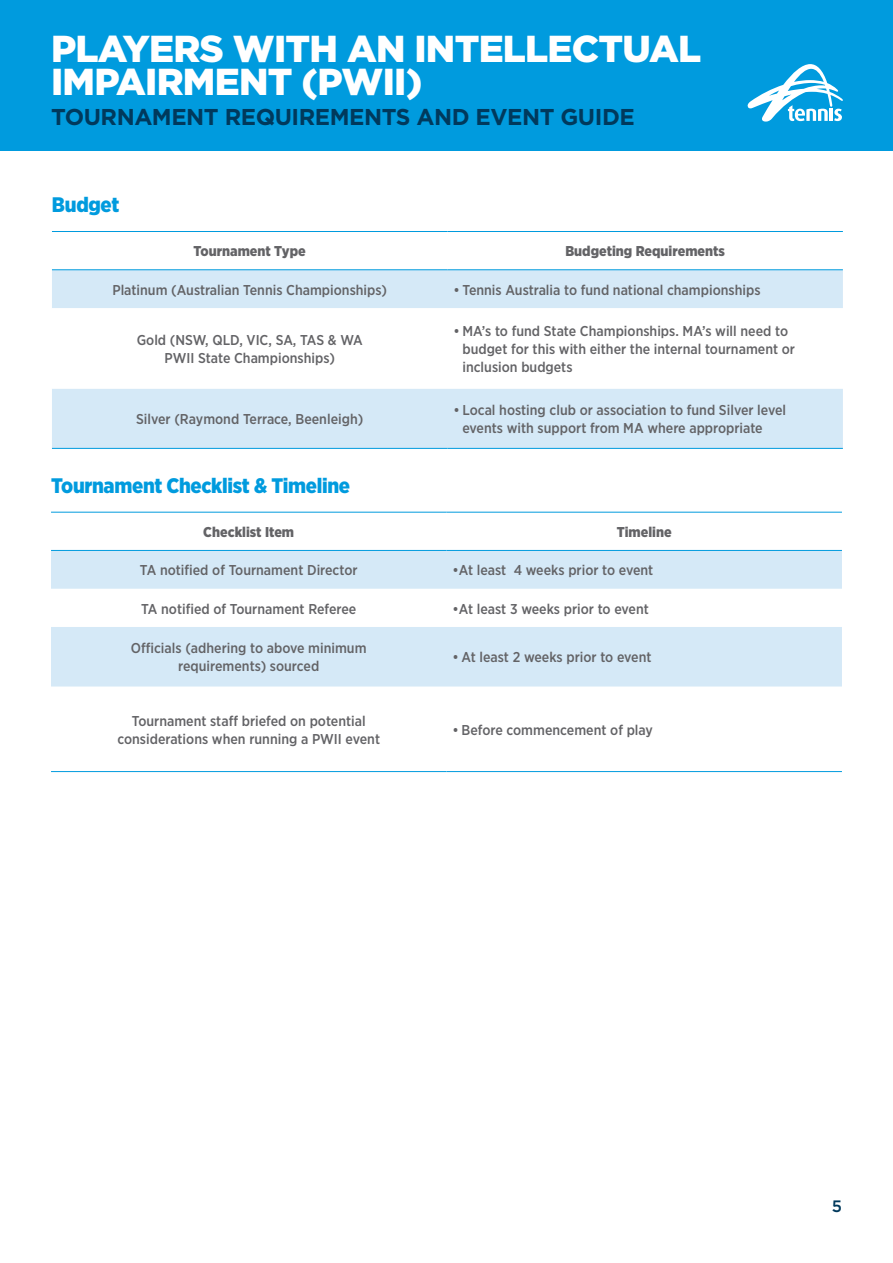
<style>
.page{position:relative;width:893px;height:1263px;background:#fff}
.page>*{position:absolute;margin:0;border:0;box-sizing:border-box;transform-origin:0 0}
.t1{font:900 37.5px/33px "Gotham HTF";letter-spacing:-.02em;color:#fff}
.t2{font:700 22.95px "Gotham HTF";letter-spacing:-.02em;color:#00395c}
.t3{font:900 21px "Gotham Narrow";letter-spacing:-.015em;color:#009bde}
.t4{font:500 16.5px "Gotham HTF";color:#00395c}
.t5{font:500 14.25px/18px "Gotham Narrow";color:#636366;text-align:center}
.t6{font:900 14.25px "Gotham Narrow";color:#636366}
</style>
<div class="page">
<div style="left:0;top:0;width:893px;height:151px;background:#009bde"></div>
<svg style="left:747px;top:64px;width:96px;height:58px"></svg>
<svg style="left:51px;top:551px;width:791px;height:135px;fill:#d5e9f7"></svg>
<hr style="left:51px;top:512px;width:395px;height:1px;background:#009bde">
<hr style="left:446px;top:512px;width:396px;height:1px;background:#009bde">
<hr style="left:51px;top:550px;width:395px;height:1px;background:#009bde">
<hr style="left:446px;top:550px;width:396px;height:1px;background:#009bde">
<hr style="left:51px;top:771px;width:395px;height:1px;background:#009bde">
<hr style="left:446px;top:771px;width:396px;height:1px;background:#009bde">
<svg style="left:52px;top:270px;width:791px;height:178px;fill:#d5e9f7"></svg>
<hr style="left:52px;top:231px;width:395px;height:1px;background:#009bde">
<hr style="left:447px;top:231px;width:396px;height:1px;background:#009bde">
<hr style="left:52px;top:269px;width:395px;height:1px;background:#009bde">
<hr style="left:447px;top:269px;width:396px;height:1px;background:#009bde">
<hr style="left:52px;top:448px;width:395px;height:1px;background:#009bde">
<hr style="left:447px;top:448px;width:396px;height:1px;background:#009bde">
<h1 class="t1" style="left:51px;top:32px;width:652px">PLAYERS WITH AN INTELLECTUAL<br>IMPAIRMENT (PWII)</h1>
<h2 class="t2" style="left:51px;top:104px;width:585px">TOURNAMENT REQUIREMENTS AND EVENT GUIDE</h2>
<h3 class="t3" style="left:52px;top:191px;width:69px">Budget</h3>
<p class="t6" style="left:194px;top:242px;width:114px">Tournament Type</p>
<p class="t6" style="left:565px;top:242px;width:161px">Budgeting Requirements</p>
<p class="t5" style="left:112px;top:280px;width:276px">Platinum (Australian Tennis Championships)</p>
<p class="t5" style="left:453px;top:280px;width:309px">• Tennis Australia to fund national championships</p>
<p class="t5" style="left:137px;top:331px;width:227px">Gold (NSW, QLD, VIC, SA, TAS &amp; WA<br>PWII State Championships)</p>
<p class="t5" style="left:462px;top:322px;width:334px;text-align:left;text-indent:-9px">• MA’s to fund State Championships. MA’s will need to budget for this with either the internal tournament or inclusion budgets</p>
<p class="t5" style="left:136px;top:410px;width:229px">Silver (Raymond Terrace, Beenleigh)</p>
<p class="t5" style="left:462px;top:401px;width:325px;text-align:left;text-indent:-9px">• Local hosting club or association to fund Silver level events with support from MA where appropriate</p>
<h3 class="t3" style="left:51px;top:471px;width:301px">Tournament Checklist &amp; Timeline</h3>
<p class="t6" style="left:203px;top:523px;width:92px">Checklist Item</p>
<p class="t6" style="left:617px;top:523px;width:56px">Timeline</p>
<p class="t5" style="left:140px;top:561px;width:219px">TA notified of Tournament Director</p>
<p class="t5" style="left:452px;top:561px;width:202px">•At least 4 weeks prior to event</p>
<p class="t5" style="left:141px;top:599px;width:217px">TA notified of Tournament Referee</p>
<p class="t5" style="left:452px;top:599px;width:198px">•At least 3 weeks prior to event</p>
<p class="t5" style="left:131px;top:639px;width:237px">Officials (adhering to above minimum requirements) sourced</p>
<p class="t5" style="left:452px;top:648px;width:201px">• At least 2 weeks prior to event</p>
<p class="t5" style="left:117px;top:711px;width:264px">Tournament staff briefed on potential considerations when running a PWII event</p>
<p class="t5" style="left:452px;top:720px;width:202px">• Before commencement of play</p>
<p class="t4" style="left:832px;top:1197px;width:12px">5</p>
</div>
